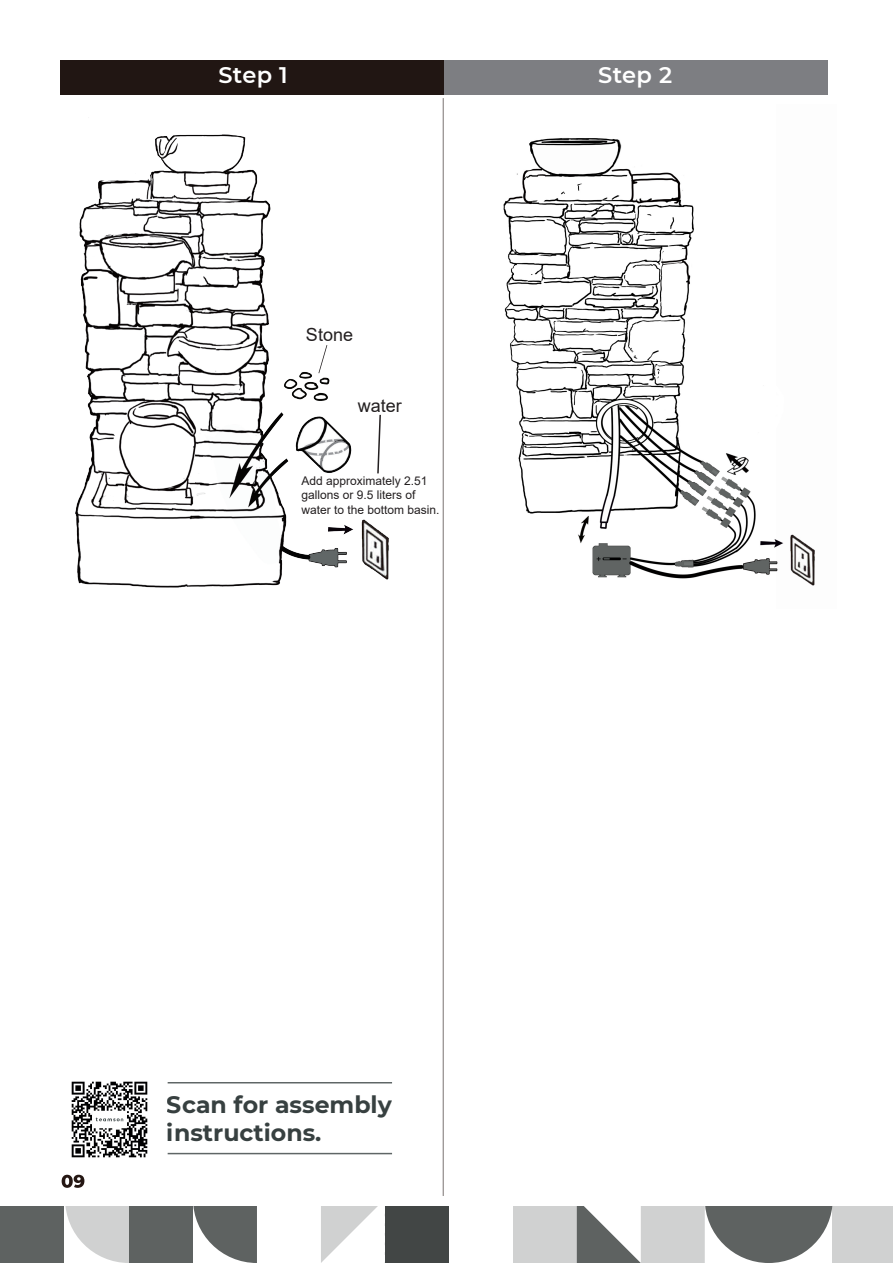
<style>
.page{position:relative;width:893px;height:1263px;background:#fff}
.page>*{position:absolute;margin:0;border:0;box-sizing:border-box;transform-origin:0 0}
.t1{font:700 23.55px/28.3px "Montserrat";color:#374040}
.t2{font:600 22.5px "Montserrat";letter-spacing:.015em;color:#fff}
.t3{font:18px "Arial";color:#231f20}
.t4{font:12px/14.4px "Arial";color:#231f20}
</style>
<div class="page">
<div style="left:513px;top:1206px;width:64px;height:57px;background:#d0d1d1"></div>
<div style="left:641px;top:1206px;width:64px;height:57px;background:#d0d1d1"></div>
<div style="left:129px;top:1206px;width:64px;height:57px;background:#5e6261"></div>
<svg style="left:65px;top:1206px;width:64px;height:57px"></svg>
<svg style="left:577px;top:1206px;width:64px;height:57px"></svg>
<svg style="left:321px;top:1206px;width:128px;height:57px"></svg>
<svg style="left:705px;top:1206px;width:127px;height:57px"></svg>
<svg style="left:193px;top:1206px;width:64px;height:57px"></svg>
<div style="left:0;top:1206px;width:64px;height:57px;background:#5e6261"></div>
<div style="left:832px;top:1206px;width:61px;height:57px;background:#d0d1d1"></div>
<div style="left:61px;top:60px;width:384px;height:35px;background:#211613"></div>
<svg style="left:443px;top:98px;width:1px;height:1098px"></svg>
<div style="left:444px;top:60px;width:383px;height:35px;background:#7d7e82"></div>
<hr style="left:168px;top:1153px;width:224px;height:1px;background:#374040">
<hr style="left:168px;top:1082px;width:224px;height:1px;background:#374040">
<img style="left:71px;top:1081px;width:77px;height:77px">
<svg style="left:62px;top:1175px;width:22px;height:13px"></svg>
<img style="left:503px;top:138px;width:312px;height:448px">
<img style="left:75px;top:134px;width:314px;height:454px">
<svg style="left:318px;top:345px;width:9px;height:28px"></svg>
<h2 class="t2" style="left:218px;top:59px;width:71px">Step 1</h2>
<h2 class="t2" style="left:598px;top:59px;width:75px">Step 2</h2>
<h3 class="t3" style="left:306px;top:323px;width:49px">Stone</h3>
<h3 class="t3" style="left:358px;top:393px;width:46px">water</h3>
<p class="t4" style="left:301px;top:473px;width:140px">Add approximately 2.51 gallons or 9.5 liters of water to the bottom basin.</p>
<h1 class="t1" style="left:167px;top:1089px;width:226px">Scan for assembly instructions.</h1>
</div>
